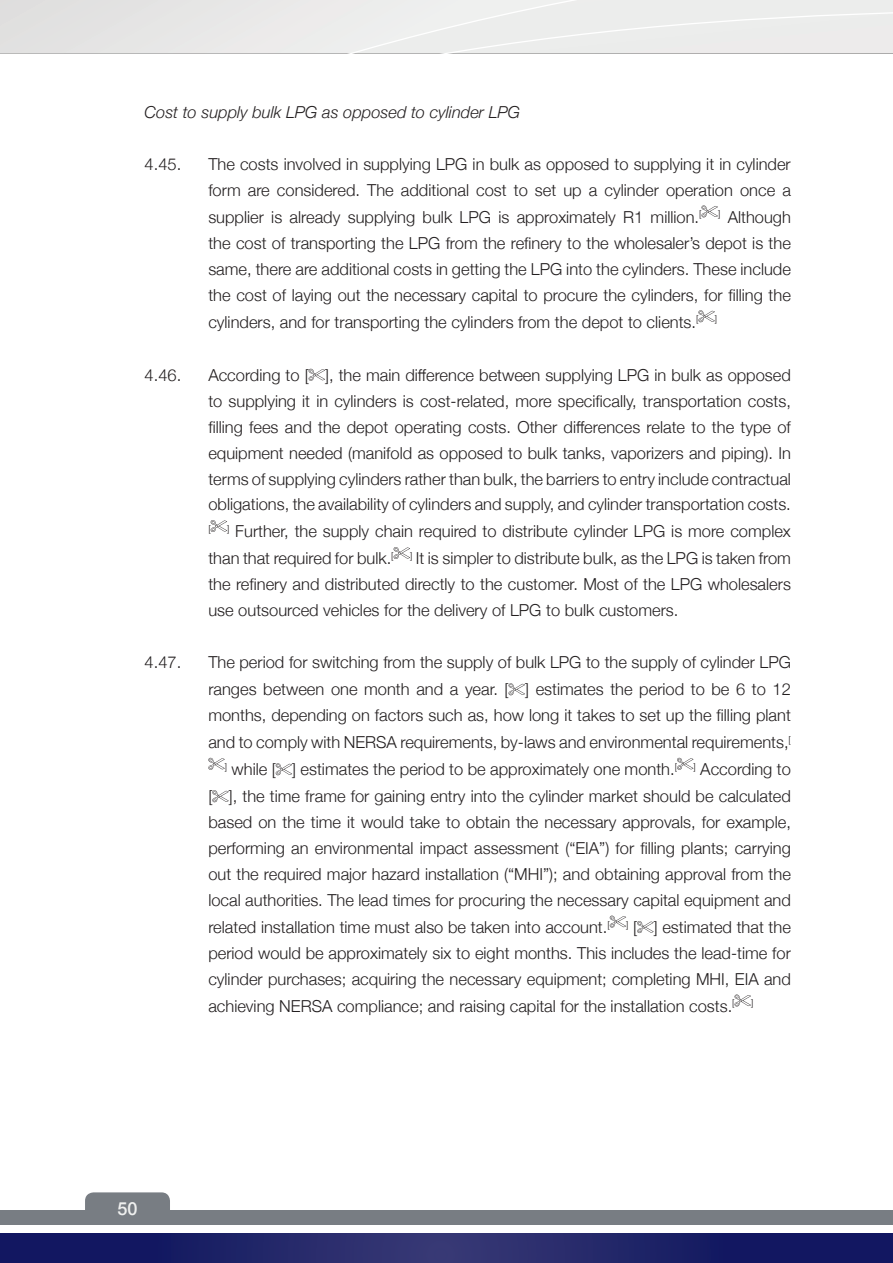
<style>
.page{position:relative;width:893px;height:1263px;background:#fff}
.page>*{position:absolute;margin:0;border:0;box-sizing:border-box;transform-origin:0 0}
.t1{font:500 18px "Helvetica Neue";color:#eff0ef}
.t2{font:300 16.5px/26.2px "Helvetica Neue";color:#231f20;text-align:justify}
.t3{font:italic 300 16.5px "Helvetica Neue";color:#231f20}
.t4{font:300 9.6px "Helvetica Neue";color:#231f20}
</style>
<div class="page">
<div style="left:0;top:1211px;width:893px;height:14px;background:#787d83"></div>
<svg style="left:0;top:0;width:893px;height:53px;background:#eaeae9"></svg>
<div style="left:85px;top:1192px;width:85px;height:31px;background:#787d83;border-radius:9px"></div>
<svg style="left:0;top:1233px;width:893px;height:30px;background:#1e2367"></svg>
<svg style="left:701px;top:205px;width:17px;height:12px"></svg>
<svg style="left:698px;top:310px;width:17px;height:12px"></svg>
<svg style="left:309px;top:369px;width:16px;height:12px"></svg>
<svg style="left:211px;top:520px;width:16px;height:12px"></svg>
<svg style="left:394px;top:547px;width:16px;height:12px"></svg>
<svg style="left:509px;top:683px;width:16px;height:12px"></svg>
<svg style="left:208px;top:758px;width:17px;height:12px"></svg>
<svg style="left:276px;top:763px;width:16px;height:12px"></svg>
<svg style="left:677px;top:758px;width:16px;height:12px"></svg>
<svg style="left:212px;top:790px;width:17px;height:12px"></svg>
<svg style="left:610px;top:916px;width:16px;height:11px"></svg>
<svg style="left:637px;top:921px;width:17px;height:12px"></svg>
<svg style="left:735px;top:994px;width:16px;height:12px"></svg>
<p class="t3" style="left:145px;top:99px;width:377px">Cost to supply bulk LPG as opposed to cylinder LPG</p>
<p class="t2" style="left:145px;top:150px;width:38px">4.45.</p>
<p class="t2" style="left:208px;top:150px;width:584px">The costs involved in supplying LPG in bulk as opposed to supplying it in cylinder form are considered. The additional cost to set up a cylinder operation once a supplier is already supplying bulk LPG is approximately R1 million.<sup>[</sup></p>
<p class="t2" style="left:208px;top:203px;width:584px;text-indent:510px"><sup>]</sup> Although the cost of transporting the LPG from the refinery to the wholesaler’s depot is the same, there are additional costs in getting the LPG into the cylinders. These include the cost of laying out the necessary capital to procure the cylinders, for filling the cylinders, and for transporting the cylinders from the depot to clients.<sup>[</sup></p>
<p class="t4" style="left:715px;top:311px;width:4px">]</p>
<p class="t2" style="left:145px;top:360px;width:38px">4.46.</p>
<p class="t2" style="left:208px;top:361px;width:584px">According to [ ], the main difference between supplying LPG in bulk as opposed to supplying it in cylinders is cost-related, more specifically, transportation costs, filling fees and the depot operating costs. Other differences relate to the type of equipment needed (manifold as opposed to bulk tanks, vaporizers and piping). In terms of supplying cylinders rather than bulk, the barriers to entry include contractual obligations, the availability of cylinders and supply, and cylinder transportation costs.</p>
<p class="t4" style="left:208px;top:521px;width:4px">[</p>
<p class="t2" style="left:208px;top:517px;width:584px;line-height:27px;text-indent:19px"><sup>]</sup> Further, the supply chain required to distribute cylinder LPG is more complex than that required for bulk.<sup>[</sup></p>
<p class="t2" style="left:208px;top:544px;width:584px;text-indent:202px"><sup>]</sup> It is simpler to distribute bulk, as the LPG is taken from the refinery and distributed directly to the customer. Most of the LPG wholesalers use outsourced vehicles for the delivery of LPG to bulk customers.</p>
<p class="t2" style="left:145px;top:648px;width:38px">4.47.</p>
<p class="t2" style="left:208px;top:648px;width:584px">The period for switching from the supply of bulk LPG to the supply of cylinder LPG</p>
<p class="t2" style="left:208px;top:675px;width:584px">ranges between one month and a year. [ ] estimates the period to be 6 to 12</p>
<p class="t2" style="left:208px;top:701px;width:584px">months, depending on factors such as, how long it takes to set up the filling plant</p>
<p class="t2" style="left:208px;top:728px;width:584px">and to comply with NERSA requirements, by-laws and environmental requirements,<sup>[</sup></p>
<p class="t2" style="left:225px;top:755px;width:454px"><sup>]</sup> while [ ] estimates the period to be approximately one month.<sup>[</sup></p>
<p class="t2" style="left:208px;top:755px;width:584px;text-indent:485px"><sup>]</sup> According to [ ], the time frame for gaining entry into the cylinder market should be calculated based on the time it would take to obtain the necessary approvals, for example, performing an environmental impact assessment (“EIA”) for filling plants; carrying out the required major hazard installation (“MHI”); and obtaining approval from the local authorities. The lead times for procuring the necessary capital equipment and related installation time must also be taken into account.<sup>[</sup></p>
<p class="t2" style="left:208px;top:913px;width:584px;text-indent:418px"><sup>]</sup> [ ] estimated that the period would be approximately six to eight months. This includes the lead-time for cylinder purchases; acquiring the necessary equipment; completing MHI, EIA and achieving NERSA compliance; and raising capital for the installation costs.<sup>[</sup></p>
<p class="t4" style="left:751px;top:995px;width:4px">]</p>
<p class="t1" style="left:118px;top:1194px;width:22px">50</p>
</div>
